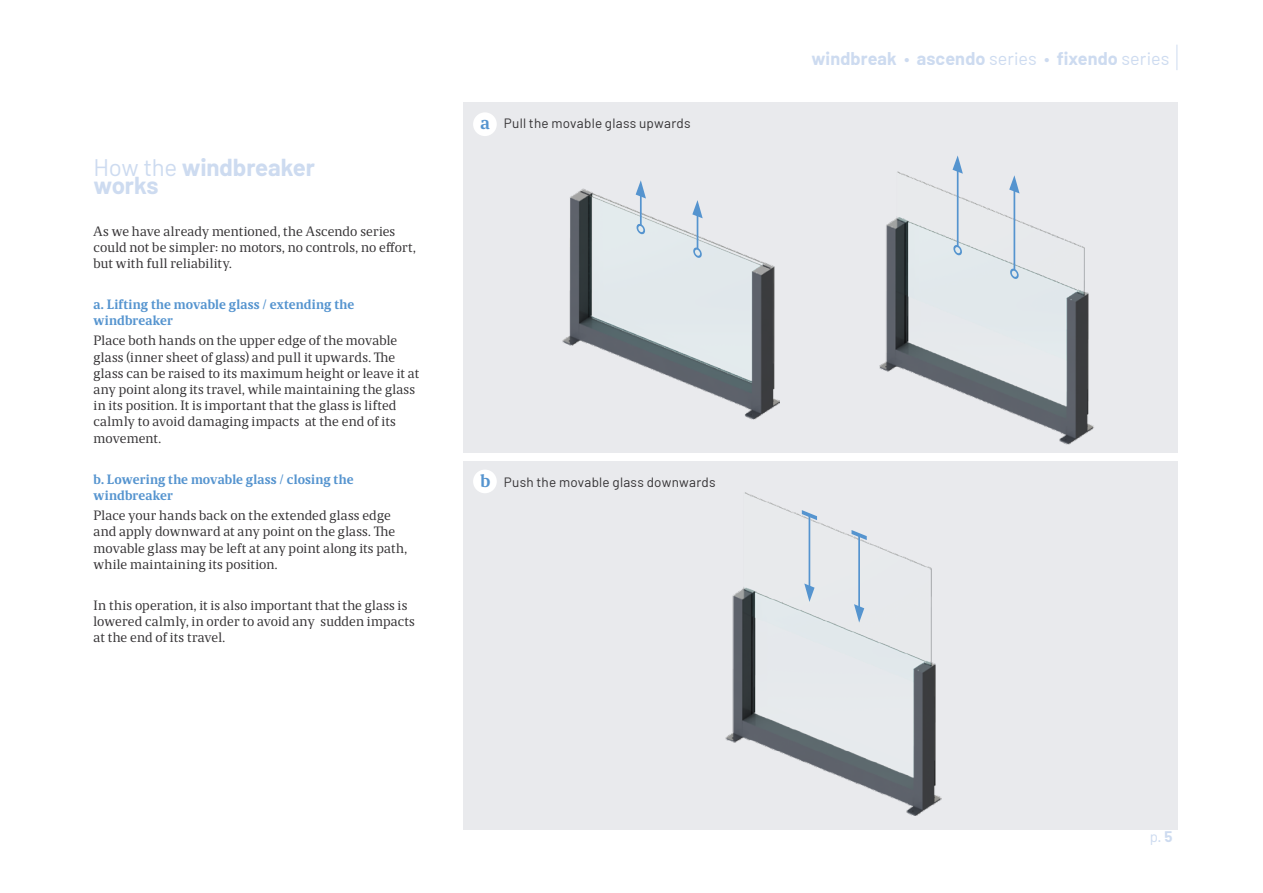
<style>
.page{position:relative;width:1263px;height:893px;background:#fff}
.page>*{position:absolute;margin:0;border:0;box-sizing:border-box;transform-origin:0 0}
.a__b__c{font:700 24px/18px "Barlow";letter-spacing:-.005em;color:#cddbf0}
.t1{font:700 18px "Barlow";letter-spacing:.005em;color:#cddbf0}
.t2{font:700 18px "Maga";color:#5594cf}
.t3{font:15px "Barlow";color:#cddbf0}
.t4{font:13.5px/16.2px "Maga";letter-spacing:.015em;color:#343234}
.t5{font:700 13.5px/16.2px "Maga";letter-spacing:.01em;color:#5594cf}
.t6{font:13.5px "Barlow";letter-spacing:.02em;color:#343234}
.s1{font-weight:400}
.s2{font-weight:700}
</style>
<div class="page">
<svg style="left:1176px;top:45px;width:1px;height:25px"></svg>
<div style="left:463px;top:461px;width:715px;height:368px;background:#e9eaed"></div>
<div style="left:463px;top:102px;width:715px;height:350px;background:#e9eaed"></div>
<div style="left:473px;top:112px;width:24px;height:24px;background:#fff;border-radius:50%"></div>
<div style="left:473px;top:470px;width:24px;height:23px;background:#fff;border-radius:50%"></div>
<img style="left:563px;top:189px;width:216px;height:230px">
<img style="left:879px;top:171px;width:215px;height:274px">
<img style="left:725px;top:492px;width:217px;height:323px">
<hr style="left:640px;top:191px;width:2px;height:34px;background:#5594cf">
<svg style="left:636px;top:180px;width:10px;height:19px"></svg>
<svg style="left:636px;top:221px;width:10px;height:16px"></svg>
<hr style="left:957px;top:166px;width:1px;height:80px;background:#5594cf">
<svg style="left:952px;top:155px;width:11px;height:19px"></svg>
<svg style="left:952px;top:242px;width:11px;height:16px"></svg>
<hr style="left:858px;top:535px;width:2px;height:77px;background:#5594cf">
<svg style="left:854px;top:604px;width:10px;height:21px"></svg>
<svg style="left:848px;top:527px;width:22px;height:16px"></svg>
<hr style="left:697px;top:211px;width:1px;height:38px;background:#5594cf">
<svg style="left:692px;top:198px;width:11px;height:20px"></svg>
<svg style="left:692px;top:245px;width:11px;height:15px"></svg>
<hr style="left:1013px;top:186px;width:2px;height:84px;background:#5594cf">
<svg style="left:1009px;top:173px;width:10px;height:20px"></svg>
<svg style="left:1009px;top:266px;width:10px;height:16px"></svg>
<hr style="left:808px;top:515px;width:2px;height:76px;background:#5594cf">
<svg style="left:804px;top:583px;width:10px;height:21px"></svg>
<svg style="left:798px;top:507px;width:22px;height:16px"></svg>
<p class="a__b__c" style="left:94px;top:158px;width:223px"><span class="s1">How the</span> windbreaker works</p>
<p class="t4" style="left:94px;top:223px;width:324px">As we have already mentioned, the Ascendo series could not be simpler: no motors, no controls, no effort, but with full reliability.</p>
<p class="t5" style="left:94px;top:296px;width:262px">a. Lifting the movable glass / extending the windbreaker</p>
<p class="t4" style="left:94px;top:333px;width:327px">Place both hands on the upper edge of the movable glass (inner sheet of glass) and pull it upwards. The glass can be raised to its maximum height or leave it at any point along its travel, while maintaining the glass in its position. It is important that the glass is lifted calmly to avoid damaging impacts at the end of its movement.</p>
<p class="t5" style="left:94px;top:471px;width:261px">b. Lowering the movable glass / closing the windbreaker</p>
<p class="t4" style="left:94px;top:507px;width:315px">Place your hands back on the extended glass edge and apply downward at any point on the glass. The movable glass may be left at any point along its path, while maintaining its position.</p>
<p class="t4" style="left:94px;top:597px;width:323px">In this operation, it is also important that the glass is lowered calmly, in order to avoid any sudden impacts at the end of its travel.</p>
<p class="t2" style="left:480px;top:112px;width:11px">a</p>
<p class="t6" style="left:504px;top:115px;width:188px">Pull the movable glass upwards</p>
<p class="t2" style="left:480px;top:470px;width:12px">b</p>
<p class="t6" style="left:504px;top:474px;width:213px">Push the movable glass downwards</p>
<h2 class="t1" style="left:811px;top:47px;width:359px">windbreak <span class="s1">•</span> ascendo <span class="s1">series •</span> fixendo <span class="s1">series</span></h2>
<p class="t3" style="left:1149px;top:827px;width:25px">p. <span class="s2">5</span></p>
</div>
